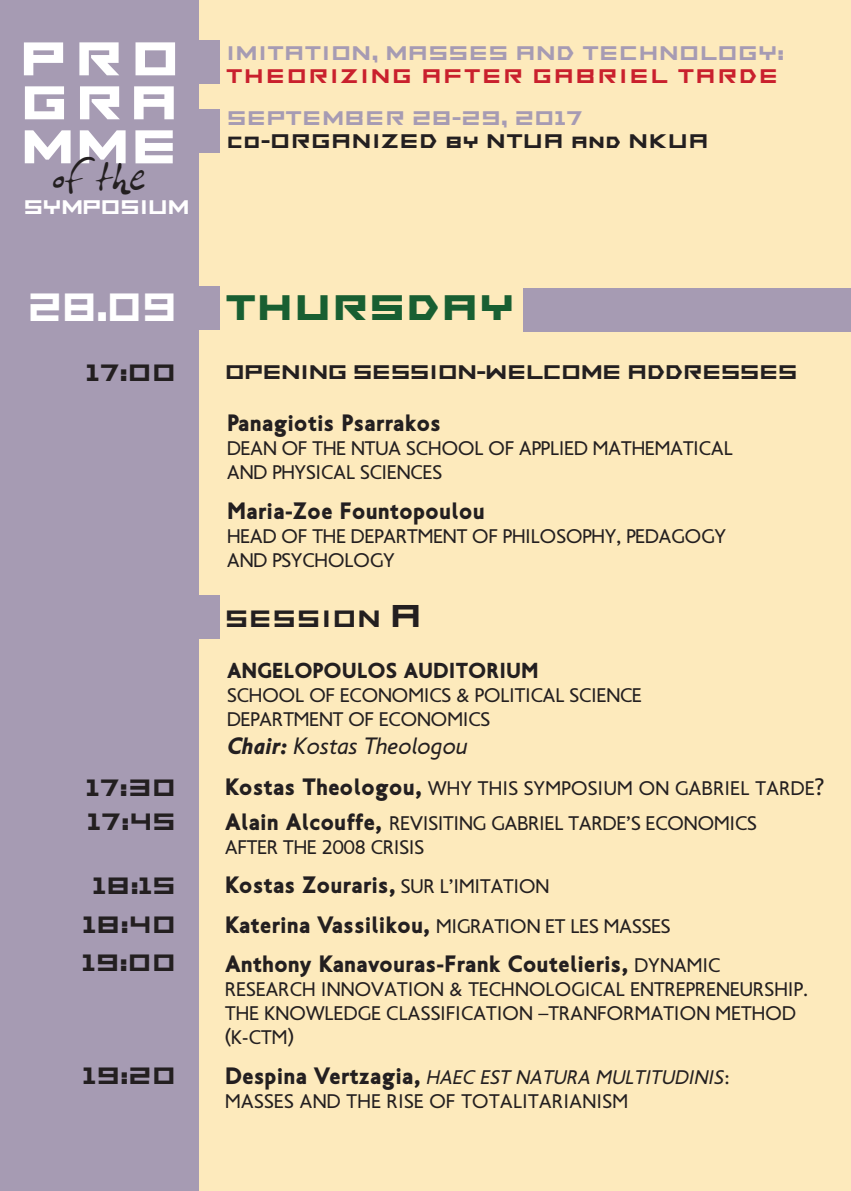
<style>
.page{position:relative;width:851px;height:1191px;background:#fff}
.page>*{position:absolute;margin:0;border:0;box-sizing:border-box;transform-origin:0 0}
.t1{font:700 64px "PF Terminal Square";letter-spacing:.13em;color:#fff}
.t2{font:700 48px "PF Terminal Square";letter-spacing:.05em;color:#185f32}
.t3{font:700 40px "PF Terminal Square";color:#fff;scale:.9 1}
.t4{font:36px "PF Liberissima";color:#231f20}
.t5{font:900 24px "PF Transport";color:#231f20}
.t6{font:700 24px/38.6px "PF Terminal Square";letter-spacing:.05em;color:#231f20}
.t7{font:italic 24px "PF Transport";color:#231f20}
.t8{font:900 22px "PF Transport";color:#231f20}
.t9{font:20px/24px "PF Transport";color:#231f20}
.t10{font:20px/24px "PF Transport";letter-spacing:.02em;color:#231f20}
.t11{font:700 20px/23.4px "PF Terminal Square";letter-spacing:.05em;color:#a69bb3}
.t12{font:700 20px "PF Terminal Square";color:#231f20}
.t13{font:700 20px "PF Terminal Square";letter-spacing:.11em;color:#c9202d}
.t14{font:700 20px "PF Terminal Square";color:#fff}
.s1{font-size:22px;color:#231f20}
.s2{color:#231f20}
.s3{font-size:32px}
.s4{font-weight:900}
.s5{font-weight:900;font-size:24px}
.s6{font-size:24px}
.s7{font-weight:400;font-size:20px}
.s8{font-style:italic}
</style>
<div class="page">
<div style="left:38px;top:0;width:812px;height:1191px;background:#fdeabc"></div>
<div style="left:8px;top:595px;width:211px;height:44px;background:#a69bb3"></div>
<div style="left:8px;top:286px;width:211px;height:43px;background:#a69bb3"></div>
<div style="left:5px;top:41px;width:214px;height:43px;background:#a69bb3"></div>
<div style="left:5px;top:109px;width:214px;height:44px;background:#a69bb3"></div>
<div style="left:523px;top:288px;width:327px;height:44px;background:#a69bb3"></div>
<div style="left:0;top:0;width:199px;height:1190px;background:#a69bb3"></div>
<h1 class="t1" style="left:22px;top:18px;width:159px">pro</h1>
<h1 class="t1" style="left:22px;top:62px;width:158px">gra</h1>
<h1 class="t1" style="left:22px;top:106px;width:157px">mme</h1>
<p class="t14" style="left:24px;top:196px;width:167px">SYMPOSIUM</p>
<h3 class="t4" style="left:53px;top:155px;width:95px">of the</h3>
<h3 class="t3" style="left:28px;top:285px;width:166px">28.09</h3>
<p class="t6" style="left:86px;top:353px;width:91px">17:00</p>
<p class="t6" style="left:86px;top:770px;width:91px;line-height:34.6px">17:30<br>17:45</p>
<p class="t6" style="left:82px;top:866px;width:95px;text-align:center">18:15<br>18:40<br>19:00</p>
<p class="t6" style="left:83px;top:1056px;width:94px">19:20</p>
<p class="t11" style="left:226px;top:41px;width:558px">IMITATION, MASSES AND TECHNOLOGY:</p>
<p class="t13" style="left:226px;top:65px;width:553px">THEORIZING AFTER GABRIEL TARDE</p>
<p class="t11" style="left:227px;top:106px;width:482px">SEPTEMBER 28-29, 2017 <span class="s1">co</span><span class="s2">-ORGANIZED</span> <span class="s1">by</span> <span class="s2">NTUA</span> <span class="s1">and</span> <span class="s2">NKUA</span></p>
<h2 class="t2" style="left:226px;top:278px;width:288px">thursday</h2>
<p class="t12" style="left:225px;top:361px;width:573px">OPENING SESSION-WELCOME ADDRESSES</p>
<p class="t5" style="left:227px;top:409px;width:215px">Panagiotis Psarrakos</p>
<p class="t9" style="left:227px;top:437px;width:507px">DEAN OF THE NTUA SCHOOL OF APPLIED MATHEMATICAL<br>AND PHYSICAL SCIENCES</p>
<p class="t5" style="left:227px;top:497px;width:259px">Maria-Zoe Fountopoulou</p>
<p class="t9" style="left:227px;top:524px;width:500px">HEAD OF THE DEPARTMENT OF PHILOSOPHY, PEDAGOGY<br>AND PSYCHOLOGY</p>
<p class="t6" style="left:225px;top:599px;width:198px">SESSION <span class="s3">A</span></p>
<p class="t8" style="left:227px;top:657px;width:313px">ANGELOPOULOS AUDITORIUM</p>
<p class="t9" style="left:227px;top:683px;width:416px">SCHOOL OF ECONOMICS &amp; POLITICAL SCIENCE<br>DEPARTMENT OF ECONOMICS</p>
<p class="t7" style="left:227px;top:732px;width:242px"><span class="s4">Chair:</span> Kostas Theologou</p>
<p class="t9" style="left:225px;top:770px;width:600px;line-height:35.4px"><span class="s5">Kostas Theologou,</span> WHY THIS SYMPOSIUM ON GABRIEL TARDE<span class="s6">?<br></span><span class="s5">Alain Alcouffe,</span> REVISITING GABRIEL TARDE’S ECONOMICS</p>
<p class="t9" style="left:225px;top:835px;width:200px">AFTER THE 2008 CRISIS</p>
<p class="t5" style="left:225px;top:871px;width:326px">Kostas Zouraris, <span class="s7">SUR L’IMITATION</span></p>
<p class="t9" style="left:225px;top:914px;width:447px"><span class="s5">Katerina Vassilikou,</span> MIGRATION ET LES MASSES</p>
<p class="t5" style="left:225px;top:950px;width:497px">Anthony Kanavouras-Frank Coutelieris, <span class="s7">DYNAMIC</span></p>
<p class="t9" style="left:225px;top:977px;width:584px">RESEARCH INNOVATION &amp; TECHNOLOGICAL ENTREPRENEURSHIP.<br>THE KNOWLEDGE CLASSIFICATION –TRANFORMATION METHOD (K-CTM)</p>
<p class="t10" style="left:225px;top:1064px;width:506px"><span class="s5">Despina Vertzagia,</span> <span class="s8">HAEC EST NATURA MULTITUDINIS</span>:<br>MASSES AND THE RISE OF TOTALITARIANISM</p>
</div>
